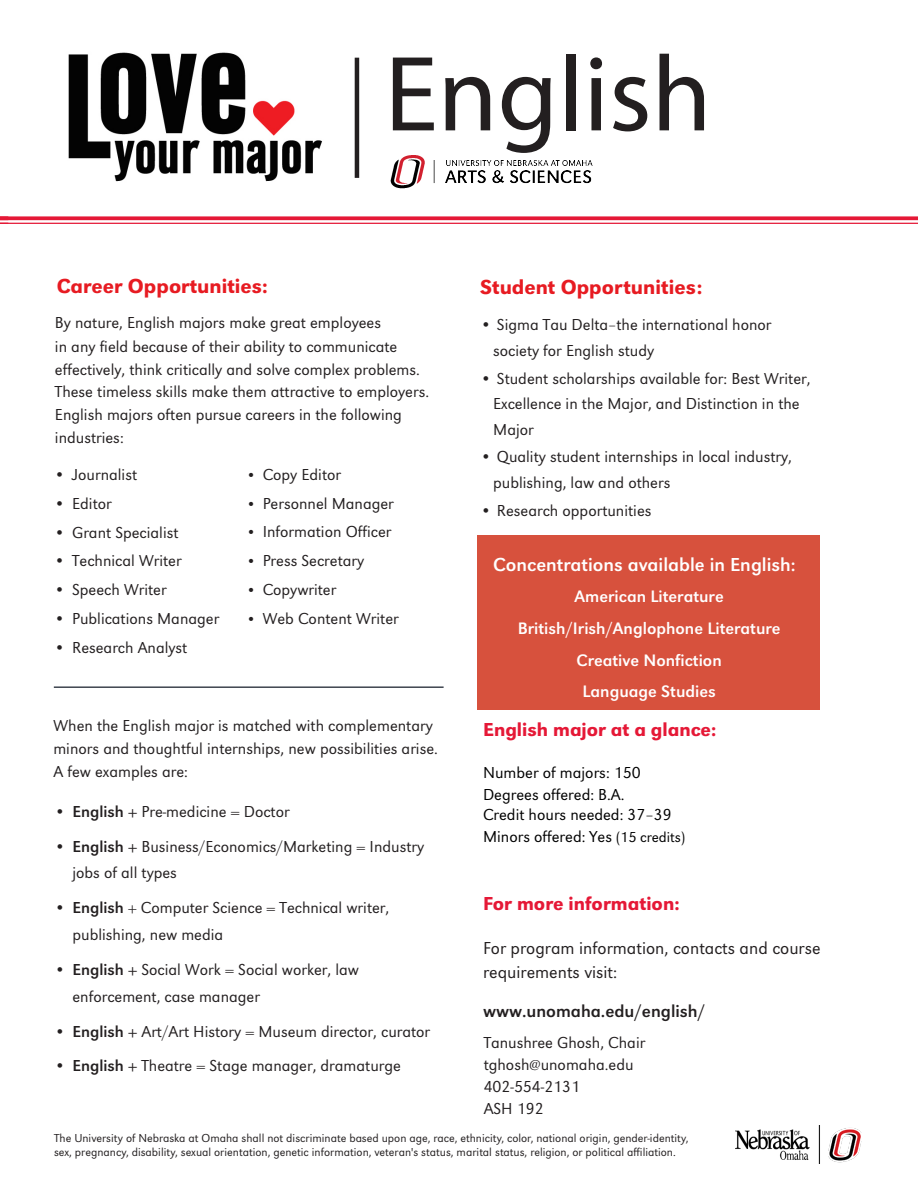
<style>
.page{position:relative;width:918px;height:1188px;background:#fff}
.page>*{position:absolute;margin:0;border:0;box-sizing:border-box;transform-origin:0 0}
.t1{font:108px "Myriad Pro";color:#231f20}
.Sublevel_2_white{font:500 21px "URW Grotesk";color:#e71b22}
.Body_copy{font:500 21px "URW Grotesk";color:#e71b22}
.Body_copy-2{font:500 19.5px "URW Grotesk";color:#e51836}
.t2{font:19.5px "URW Grotesk";color:#fff}
.Body_copy-3{font:300 18px/24px "URW Grotesk";color:#231f20}
.Body_copy-4{font:18px "URW Grotesk";color:#231f20}
.Body_copy-5{font:17.25px/31.7px "URW Grotesk";color:#fff;text-align:center}
.Body_copy-6{font:300 16.5px/23.1px "URW Grotesk";color:#231f20}
.Body_copy-7{font:300 16.5px/21px "URW Grotesk";color:#000}
.t3{font:300 12px/14.4px "URW Grotesk";color:#231f20}
.s1{font-size:15px}
.s2{font-weight:400}
</style>
<div class="page">
<div style="left:477px;top:535px;width:342px;height:175px;background:#d7513d"></div>
<img style="left:736px;top:1125px;width:126px;height:38px">
<hr style="left:54px;top:686px;width:390px;height:2px;background:#3e444f">
<svg style="left:0;top:220px;width:8px;height:3px"></svg>
<svg style="left:0;top:216px;width:918px;height:4px;background:#e7304b"></svg>
<hr style="left:0;top:223px;width:918px;height:1px;background:#e51836">
<hr style="left:355px;top:58px;width:4px;height:120px;background:#231f20">
<img style="left:68px;top:52px;width:254px;height:130px">
<img style="left:390px;top:155px;width:203px;height:34px">
<p class="t1" style="left:385px;top:28px;width:328px">English</p>
<p class="Body_copy" style="left:57px;top:274px;width:213px">Career Opportunities:</p>
<p class="Body_copy-6" style="left:55px;top:311px;width:376px">By nature, English majors make great employees<br>in any field because of their ability to communicate effectively, think critically and solve complex problems.<br>These timeless skills make them attractive to employers.<br>English majors often pursue careers in the following industries:</p>
<p class="Body_copy-6" style="left:54px;top:463px;width:85px">• Journalist</p>
<p class="Body_copy-6" style="left:54px;top:492px;width:59px">• Editor</p>
<p class="Body_copy-6" style="left:54px;top:521px;width:126px">• Grant Specialist</p>
<p class="Body_copy-6" style="left:54px;top:550px;width:129px">• Technical Writer</p>
<p class="Body_copy-6" style="left:54px;top:578px;width:114px">• Speech Writer</p>
<p class="Body_copy-6" style="left:54px;top:607px;width:167px">• Publications Manager</p>
<p class="Body_copy-6" style="left:54px;top:636px;width:135px">• Research Analyst</p>
<p class="Body_copy-6" style="left:246px;top:463px;width:96px"><span class="s1">•</span> Copy Editor</p>
<p class="Body_copy-6" style="left:246px;top:492px;width:149px"><span class="s1">•</span> Personnel Manager</p>
<p class="Body_copy-6" style="left:246px;top:521px;width:147px"><span class="s1">•</span> Information Officer</p>
<p class="Body_copy-6" style="left:246px;top:549px;width:119px"><span class="s1">•</span> Press Secretary</p>
<p class="Body_copy-6" style="left:246px;top:578px;width:92px"><span class="s1">•</span> Copywriter</p>
<p class="Body_copy-6" style="left:246px;top:607px;width:154px"><span class="s1">•</span> Web Content Writer</p>
<p class="Body_copy-6" style="left:53px;top:714px;width:386px">When the English major is matched with complementary minors and thoughtful internships, new possibilities arise.<br>A few examples are:</p>
<p class="Body_copy-6" style="left:54px;top:800px;width:237px"><span class="s2">• English +</span> Pre-medicine = Doctor</p>
<p class="Body_copy-6" style="left:72px;top:833px;width:353px;line-height:26.4px;text-indent:-18px"><span class="s2">• English +</span> Business/Economics/Marketing = Industry jobs of all types</p>
<p class="Body_copy-6" style="left:72px;top:895px;width:318px;line-height:26.4px;text-indent:-18px"><span class="s2">• English</span> + Computer Science = Technical writer, publishing, new media</p>
<p class="Body_copy-6" style="left:72px;top:957px;width:288px;line-height:26.4px;text-indent:-18px"><span class="s2">• English +</span> Social Work = Social worker, law enforcement, case manager</p>
<p class="Body_copy-6" style="left:54px;top:1020px;width:377px"><span class="s2">• English +</span> Art/Art History = Museum director, curator</p>
<p class="Body_copy-6" style="left:54px;top:1054px;width:348px"><span class="s2">• English +</span> Theatre = Stage manager, dramaturge</p>
<p class="Sublevel_2_white" style="left:480px;top:275px;width:224px">Student Opportunities:</p>
<p class="Body_copy-6" style="left:493px;top:312px;width:280px;line-height:25.5px;text-indent:-13px">• Sigma Tau Delta–the international honor society for English study</p>
<p class="Body_copy-6" style="left:493px;top:366px;width:319px;line-height:25.2px;text-indent:-13px">• Student scholarships available for: Best Writer,<br>Excellence in the Major, and Distinction in the<br>Major</p>
<p class="Body_copy-6" style="left:493px;top:444px;width:300px;line-height:25.5px;text-indent:-13px">• Quality student internships in local industry, publishing, law and others</p>
<p class="Body_copy-6" style="left:480px;top:499px;width:173px">• Research opportunities</p>
<p class="t2" style="left:493px;top:553px;width:304px">Concentrations available in English:</p>
<p class="Body_copy-5" style="left:518px;top:581px;width:264px">American Literature<br>British/Irish/Anglophone Literature<br>Creative Nonfiction<br>Language Studies</p>
<p class="Body_copy-2" style="left:483px;top:718px;width:235px">English major at a glance:</p>
<p class="Body_copy-7" style="left:483px;top:762px;width:190px">Number of majors: 150<br>Degrees offered: B.A.<br>Credit hours needed: 37–39</p>
<p class="Body_copy-7" style="left:483px;top:827px;width:204px">Minors offered: Yes <span class="s1">(15 credits)</span></p>
<p class="Body_copy-2" style="left:483px;top:892px;width:198px">For more information:</p>
<p class="Body_copy-3" style="left:483px;top:936px;width:339px">For program information, contacts and course requirements visit:</p>
<p class="Body_copy-4" style="left:483px;top:1001px;width:224px">www.unomaha.edu/english/</p>
<p class="Body_copy-6" style="left:484px;top:1031px;width:163px;line-height:22px">Tanushree Ghosh, Chair tghosh@unomaha.edu<br>402-554-2131<br>ASH 192</p>
<p class="t3" style="left:54px;top:1130px;width:636px">The University of Nebraska at Omaha shall not discriminate based upon age, race, ethnicity, color, national origin, gender-identity, sex, pregnancy, disability, sexual orientation, genetic information, veteran's status, marital status, religion, or political affiliation.</p>
</div>
